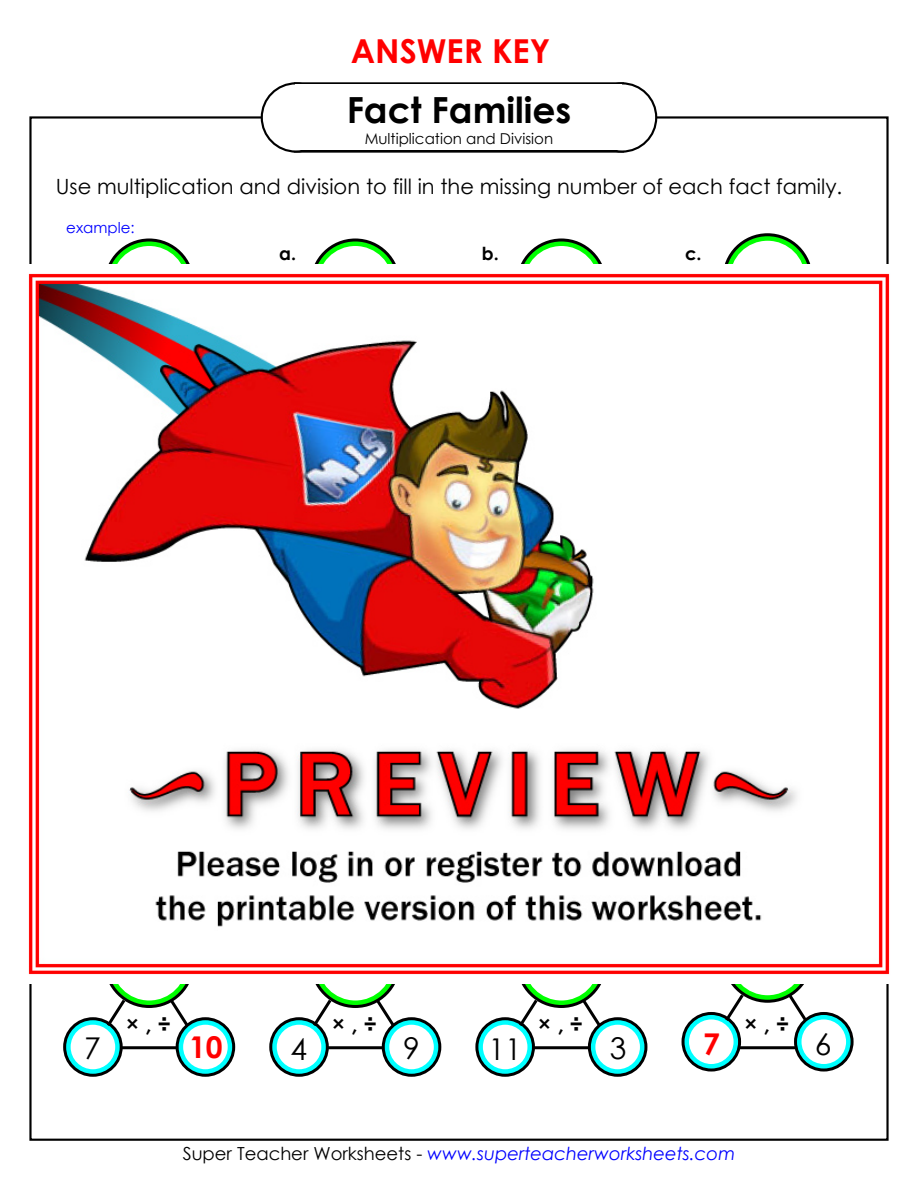
<style>
.page{position:relative;width:918px;height:1188px;background:#fff}
.page>*{position:absolute;margin:0;border:0;box-sizing:border-box;transform-origin:0 0}
.t1{font:700 36px "Century Gothic";color:#000}
.t2{font:700 33px "Century Gothic";color:#f00}
.t3{font:30px "Century Gothic";color:#000}
.t4{font:700 30px "Century Gothic";color:#f00}
.t5{font:700 22.5px "Century Gothic 2";color:#000}
.t6{font:21px "Century Gothic";color:#000}
.t7{font:italic 18px "Century Gothic";color:#00f}
.t8{font:700 18px "Century Gothic";color:#000}
.t9{font:15px "Century Gothic";color:#000}
.t10{font:15px "Century Gothic";color:#00f}
.s1{font-style:normal;color:#000}
</style>
<div class="page">
<div style="left:587px;top:82px;width:70px;height:71px;border:4px solid #000;border-radius:50%"></div>
<div style="left:294px;top:82px;width:330px;height:71px;border:4px solid #000"></div>
<div style="left:261px;top:82px;width:70px;height:71px;border:4px solid #000;border-radius:50%"></div>
<div style="left:589px;top:84px;width:66px;height:66px;background:#fff;border-radius:50%"></div>
<div style="left:296px;top:84px;width:326px;height:66px;background:#fff"></div>
<div style="left:263px;top:84px;width:66px;height:66px;background:#fff;border-radius:50%"></div>
<svg style="left:108px;top:240px;width:82px;height:24px"></svg>
<svg style="left:314px;top:240px;width:82px;height:24px"></svg>
<svg style="left:521px;top:240px;width:81px;height:24px"></svg>
<svg style="left:725px;top:235px;width:86px;height:29px"></svg>
<svg style="left:65px;top:984px;width:169px;height:91px"></svg>
<svg style="left:271px;top:984px;width:169px;height:91px"></svg>
<svg style="left:477px;top:984px;width:169px;height:91px"></svg>
<svg style="left:683px;top:984px;width:169px;height:86px"></svg>
<hr style="left:121px;top:1046px;width:56px;height:3px;background:#000">
<hr style="left:327px;top:1046px;width:56px;height:3px;background:#000">
<hr style="left:533px;top:1046px;width:56px;height:3px;background:#000">
<hr style="left:740px;top:1046px;width:56px;height:3px;background:#000">
<img style="left:28px;top:273px;width:862px;height:702px">
<h2 class="t2" style="left:351px;top:26px;width:201px">ANSWER KEY</h2>
<h1 class="t1" style="left:347px;top:83px;width:226px">Fact Families</h1>
<p class="t9" style="left:365px;top:128px;width:190px">Multiplication and Division</p>
<p class="t6" style="left:56px;top:172px;width:788px">Use multiplication and division to fill in the missing number of each fact family.</p>
<p class="t10" style="left:66px;top:217px;width:70px">example:</p>
<p class="t8" style="left:279px;top:239px;width:18px">a.</p>
<p class="t8" style="left:482px;top:239px;width:18px">b.</p>
<p class="t8" style="left:685px;top:239px;width:18px">c.</p>
<p class="t5" style="left:126px;top:1007px;width:46px">× , ÷</p>
<p class="t5" style="left:332px;top:1007px;width:46px">× , ÷</p>
<p class="t5" style="left:538px;top:1007px;width:46px">× , ÷</p>
<p class="t5" style="left:744px;top:1007px;width:46px">× , ÷</p>
<h3 class="t4" style="left:189px;top:1025px;width:35px">10</h3>
<h3 class="t4" style="left:703px;top:1021px;width:18px">7</h3>
<h3 class="t3" style="left:84px;top:1027px;width:18px">7</h3>
<h3 class="t3" style="left:290px;top:1028px;width:18px">4</h3>
<h3 class="t3" style="left:403px;top:1027px;width:18px">9</h3>
<h3 class="t3" style="left:488px;top:1028px;width:35px">11</h3>
<h3 class="t3" style="left:610px;top:1027px;width:18px">3</h3>
<h3 class="t3" style="left:815px;top:1023px;width:18px">6</h3>
<p class="t7" style="left:183px;top:1141px;width:554px"><span class="s1">Super Teacher Worksheets -</span> www.superteacherworksheets.com</p>
</div>
